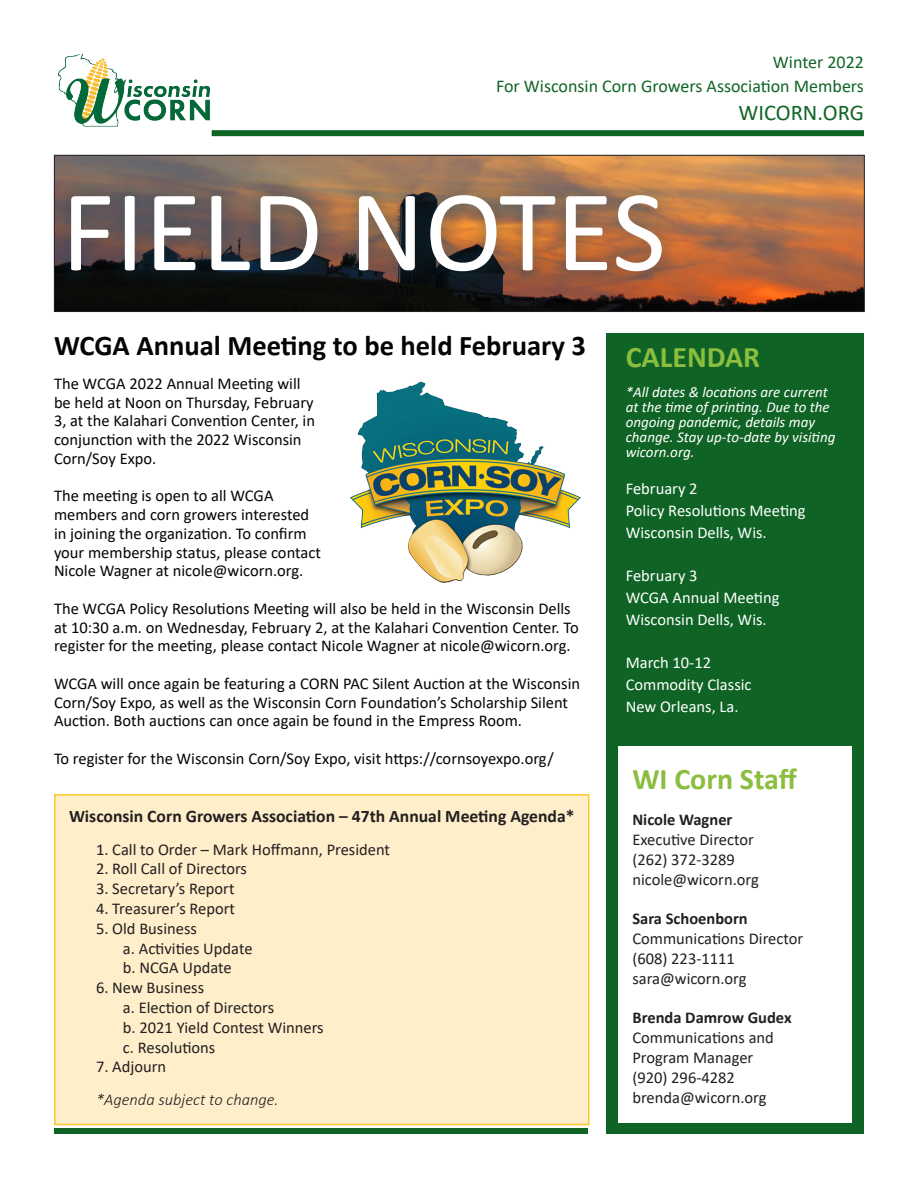
<style>
.page{position:relative;width:918px;height:1188px;background:#fff}
.page>*{position:absolute;margin:0;border:0;box-sizing:border-box;transform-origin:0 0}
.Story_Headline{font:117px "Calibri";color:#fff}
.Bold_Inside_Headline{font:700 30px "Calibri";color:#8bbd3f}
.Bold_Inside_Headline-2{font:700 28.5px "Calibri";color:#040503}
.Story_Headline-2{font:22.5px "Calibri";color:#0f6425}
.Story_Headline-3{font:18px "Calibri";color:#0f6425}
.Bold_Inside_Headline-3{font:700 17.7px "Calibri";color:#231f20}
.Bold_Inside_Headline-4{font:16.5px/18.8px "Calibri";color:#040503}
.Bold_Inside_Headline-5{font:16.5px "Calibri";color:#231f20}
.Body_Text{font:16.5px/19.8px "Calibri";color:#231f20}
.Body_Text-2{font:16.5px "Calibri";color:#fff}
.Body_Text-3{font:700 16.5px "Calibri";color:#231f20}
.Bold_Inside_Headline-6{font:italic 300 16.5px "Calibri";color:#231f20}
.Body_Text-4{font:italic 15px/15px "Calibri";color:#fff}
</style>
<div class="page">
<img style="left:56px;top:157px;width:807px;height:153px">
<div style="left:54px;top:155px;width:811px;height:157px;border:1px solid #231f20"></div>
<div style="left:50px;top:174px;width:633px;height:119px;background:#004666;opacity:.25"></div>
<div style="left:607px;top:334px;width:257px;height:800px;background:#0f6425"></div>
<div style="left:619px;top:746px;width:233px;height:377px;background:#fff"></div>
<div style="left:54px;top:1128px;width:534px;height:6px;background:#0f6425"></div>
<div style="left:212px;top:130px;width:652px;height:6px;background:#0f6425"></div>
<img style="left:58px;top:54px;width:152px;height:73px">
<div style="left:55px;top:795px;width:534px;height:329px;background:#feeeca"></div>
<div style="left:54px;top:794px;width:536px;height:331px;border:2px solid #fec62f"></div>
<img style="left:350px;top:381px;width:231px;height:202px">
<p class="Story_Headline-3" style="left:773px;top:49px;width:93px">Winter 2022</p>
<p class="Story_Headline-3" style="left:496px;top:73px;width:369px">For Wisconsin Corn Growers Association Members</p>
<p class="Story_Headline" style="left:61px;top:150px;width:606px">FIELD NOTES</p>
<p class="Story_Headline-2" style="left:738px;top:97px;width:127px">WICORN.ORG</p>
<p class="Bold_Inside_Headline-2" style="left:54px;top:325px;width:533px">WCGA Annual Meeting to be held February 3</p>
<p class="Bold_Inside_Headline-4" style="left:54px;top:374px;width:263px">The WCGA 2022 Annual Meeting will be held at Noon on Thursday, February<br>3, at the Kalahari Convention Center, in conjunction with the 2022 Wisconsin<br>Corn/Soy Expo.</p>
<p class="Bold_Inside_Headline-4" style="left:54px;top:486px;width:268px">The meeting is open to all WCGA members and corn growers interested in joining the organization. To confirm your membership status, please contact Nicole Wagner at nicole@wicorn.org.</p>
<p class="Bold_Inside_Headline-4" style="left:54px;top:599px;width:526px">The WCGA Policy Resolutions Meeting will also be held in the Wisconsin Dells at 10:30 a.m. on Wednesday, February 2, at the Kalahari Convention Center. To register for the meeting, please contact Nicole Wagner at nicole@wicorn.org.</p>
<p class="Bold_Inside_Headline-4" style="left:54px;top:674px;width:528px">WCGA will once again be featuring a CORN PAC Silent Auction at the Wisconsin<br>Corn/Soy Expo, as well as the Wisconsin Corn Foundation’s Scholarship Silent<br>Auction. Both auctions can once again be found in the Empress Room.</p>
<p class="Bold_Inside_Headline-4" style="left:54px;top:749px;width:501px">To register for the Wisconsin Corn/Soy Expo, visit https://cornsoyexpo.org/</p>
<p class="Bold_Inside_Headline-3" style="left:69px;top:804px;width:507px">Wisconsin Corn Growers Association – 47th Annual Meeting Agenda*</p>
<p class="Bold_Inside_Headline-5" style="left:96px;top:838px;width:296px">1. Call to Order – Mark Hoffmann, President</p>
<p class="Bold_Inside_Headline-5" style="left:96px;top:858px;width:153px">2. Roll Call of Directors</p>
<p class="Bold_Inside_Headline-5" style="left:96px;top:877px;width:140px">3. Secretary’s Report</p>
<p class="Bold_Inside_Headline-5" style="left:96px;top:897px;width:141px">4. Treasurer’s Report</p>
<p class="Bold_Inside_Headline-5" style="left:96px;top:917px;width:102px">5. Old Business</p>
<p class="Bold_Inside_Headline-5" style="left:123px;top:937px;width:131px">a. Activities Update</p>
<p class="Bold_Inside_Headline-5" style="left:123px;top:957px;width:110px">b. NCGA Update</p>
<p class="Bold_Inside_Headline-5" style="left:96px;top:976px;width:110px">6. New Business</p>
<p class="Bold_Inside_Headline-5" style="left:123px;top:996px;width:153px">a. Election of Directors</p>
<p class="Bold_Inside_Headline-5" style="left:123px;top:1016px;width:202px">b. 2021 Yield Contest Winners</p>
<p class="Bold_Inside_Headline-5" style="left:123px;top:1036px;width:94px">c. Resolutions</p>
<p class="Bold_Inside_Headline-5" style="left:96px;top:1056px;width:72px">7. Adjourn</p>
<p class="Bold_Inside_Headline-6" style="left:96px;top:1089px;width:184px">*Agenda subject to change.</p>
<p class="Bold_Inside_Headline" style="left:626px;top:336px;width:136px">CALENDAR</p>
<p class="Body_Text-4" style="left:626px;top:384px;width:211px">*All dates &amp; locations are current at the time of printing. Due to the ongoing pandemic, details may change. Stay up-to-date by visiting wicorn.org.</p>
<p class="Body_Text-2" style="left:626px;top:477px;width:73px">February 2</p>
<p class="Body_Text-2" style="left:626px;top:499px;width:181px">Policy Resolutions Meeting</p>
<p class="Body_Text-2" style="left:626px;top:521px;width:143px">Wisconsin Dells, Wis.</p>
<p class="Body_Text-2" style="left:626px;top:564px;width:73px">February 3</p>
<p class="Body_Text-2" style="left:626px;top:586px;width:155px">WCGA Annual Meeting</p>
<p class="Body_Text-2" style="left:626px;top:608px;width:143px">Wisconsin Dells, Wis.</p>
<p class="Body_Text-2" style="left:626px;top:651px;width:87px">March 10-12</p>
<p class="Body_Text-2" style="left:626px;top:673px;width:127px">Commodity Classic</p>
<p class="Body_Text-2" style="left:626px;top:695px;width:114px">New Orleans, La.</p>
<p class="Bold_Inside_Headline" style="left:632px;top:758px;width:166px">WI Corn Staff</p>
<p class="Body_Text-3" style="left:632px;top:808px;width:102px">Nicole Wagner</p>
<p class="Body_Text" style="left:632px;top:829px;width:123px">Executive Director</p>
<p class="Body_Text" style="left:632px;top:849px;width:104px">(262) 372-3289</p>
<p class="Body_Text" style="left:632px;top:869px;width:128px">nicole@wicorn.org</p>
<p class="Body_Text-3" style="left:632px;top:907px;width:117px">Sara Schoenborn</p>
<p class="Body_Text" style="left:632px;top:928px;width:172px">Communications Director (608) 223-1111 sara@wicorn.org</p>
<p class="Body_Text-3" style="left:632px;top:1006px;width:161px">Brenda Damrow Gudex</p>
<p class="Body_Text" style="left:632px;top:1027px;width:143px">Communications and<br>Program Manager</p>
<p class="Body_Text" style="left:632px;top:1067px;width:104px">(920) 296-4282</p>
<p class="Body_Text" style="left:632px;top:1087px;width:136px">brenda@wicorn.org</p>
</div>
